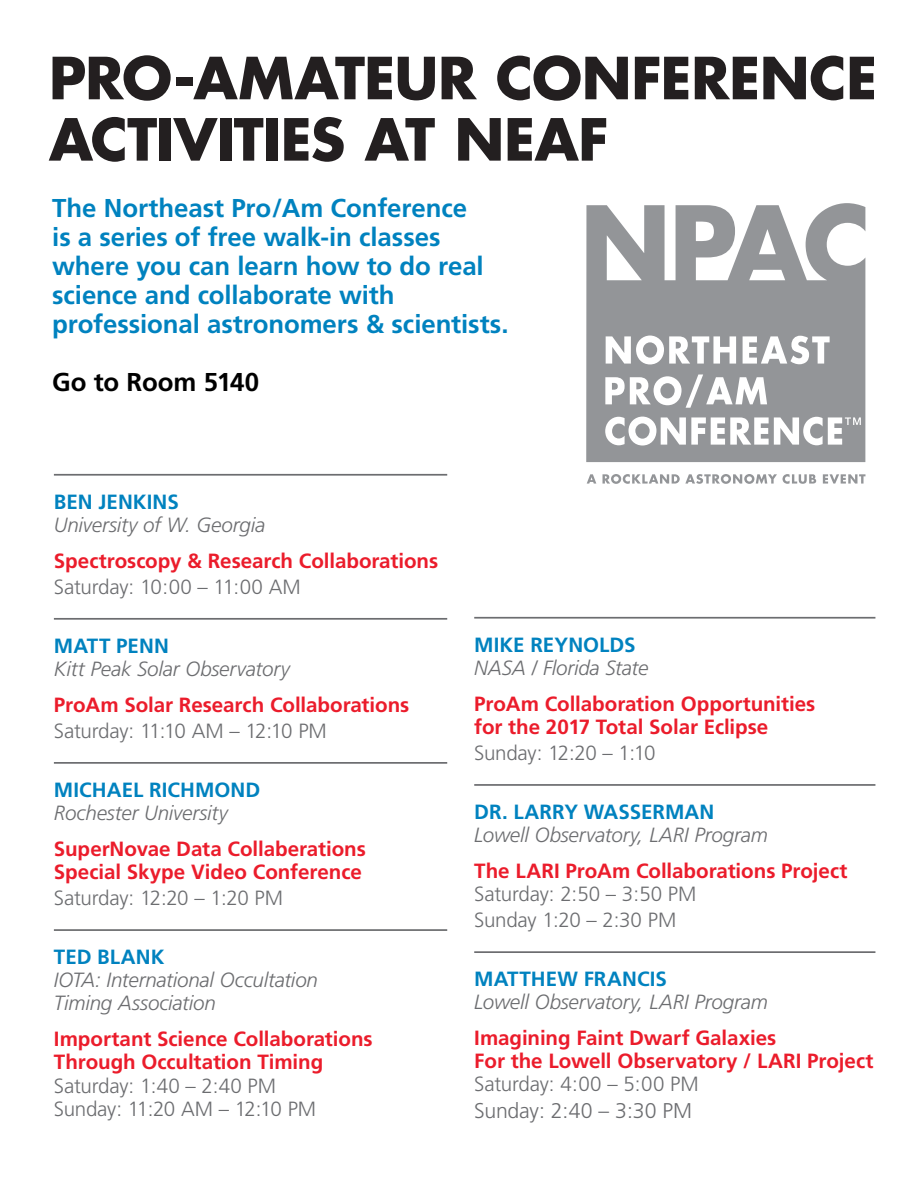
<style>
.page{position:relative;width:918px;height:1188px;background:#fff}
.page>*{position:absolute;margin:0;border:0;box-sizing:border-box;transform-origin:0 0}
.t1{font:700 56.55px/61.3px "Futura";letter-spacing:-.01em;color:#231f20}
.t2{font:700 25.8px/29.1px "Frutiger";letter-spacing:-.005em;color:#0082bf}
.t3{font:700 25.8px "Frutiger";letter-spacing:-.005em;color:#000}
.t4{font:300 21.3px "Frutiger";letter-spacing:-.01em;color:#6c6d70}
.t5{font:700 20.55px/23.1px "Frutiger";letter-spacing:-.005em;color:#eb1c2b}
.t6{font:italic 300 20.55px/23.1px "Frutiger";letter-spacing:-.01em;color:#6c6d70}
.t7{font:300 20.55px/23.1px "Frutiger";letter-spacing:-.015em;color:#6c6d70}
.t8{font:700 20.55px "Frutiger";color:#0082bf}
</style>
<div class="page">
<hr style="left:54px;top:474px;width:393px;height:2px;background:#6c6d70">
<hr style="left:54px;top:618px;width:393px;height:2px;background:#6c6d70">
<hr style="left:54px;top:762px;width:393px;height:2px;background:#6c6d70">
<hr style="left:54px;top:929px;width:393px;height:2px;background:#6c6d70">
<hr style="left:474px;top:617px;width:401px;height:2px;background:#6c6d70">
<hr style="left:474px;top:784px;width:401px;height:2px;background:#6c6d70">
<hr style="left:474px;top:951px;width:401px;height:2px;background:#6c6d70">
<svg style="left:587px;top:474px;width:9px;height:10px"></svg>
<svg style="left:603px;top:474px;width:174px;height:10px"></svg>
<svg style="left:783px;top:474px;width:33px;height:10px"></svg>
<svg style="left:823px;top:474px;width:42px;height:10px"></svg>
<svg style="left:586px;top:203px;width:279px;height:259px;fill:#939598"></svg>
<svg style="left:606px;top:336px;width:130px;height:28px"></svg>
<svg style="left:743px;top:336px;width:87px;height:28px"></svg>
<svg style="left:605px;top:374px;width:162px;height:34px"></svg>
<svg style="left:605px;top:417px;width:256px;height:29px"></svg>
<h1 class="t1" style="left:49px;top:46px;width:830px">PRO-AMATEUR CONFERENCE<br>ACTIVITIES AT NEAF</h1>
<p class="t2" style="left:52px;top:193px;width:458px">The Northeast Pro/Am Conference<br>is a series of free walk-in classes where you can learn how to do real science and collaborate with professional astronomers &amp; scientists.</p>
<p class="t3" style="left:52px;top:367px;width:209px">Go to Room 5140</p>
<p class="t8" style="left:54px;top:489px;width:127px">BEN JENKINS</p>
<p class="t6" style="left:54px;top:513px;width:213px">University of W. Georgia</p>
<p class="t5" style="left:54px;top:549px;width:386px">Spectroscopy &amp; Research Collaborations</p>
<p class="t7" style="left:54px;top:575px;width:248px">Saturday: 10:00 – 11:00 AM</p>
<p class="t8" style="left:54px;top:633px;width:117px">MATT PENN</p>
<p class="t6" style="left:54px;top:657px;width:237px">Kitt Peak Solar Observatory</p>
<p class="t5" style="left:54px;top:693px;width:357px">ProAm Solar Research Collaborations</p>
<p class="t7" style="left:54px;top:719px;width:274px">Saturday: 11:10 AM – 12:10 PM</p>
<p class="t8" style="left:54px;top:778px;width:208px">MICHAEL RICHMOND</p>
<p class="t6" style="left:54px;top:801px;width:175px">Rochester University</p>
<p class="t5" style="left:54px;top:837px;width:314px">SuperNovae Data Collaberations<br>Special Skype Video Conference</p>
<p class="t7" style="left:54px;top:886px;width:231px">Saturday: 12:20 – 1:20 PM</p>
<p class="t8" style="left:54px;top:945px;width:112px">TED BLANK</p>
<p class="t6" style="left:54px;top:968px;width:266px">IOTA: International Occultation<br>Timing Association</p>
<p class="t5" style="left:54px;top:1027px;width:320px">Important Science Collaborations<br>Through Occultation Timing</p>
<p class="t7" style="left:54px;top:1074px;width:264px">Saturday: 1:40 – 2:40 PM<br>Sunday: 11:20 AM – 12:10 PM</p>
<p class="t8" style="left:474px;top:632px;width:163px">MIKE REYNOLDS</p>
<p class="t6" style="left:474px;top:656px;width:176px">NASA / Florida State</p>
<p class="t5" style="left:474px;top:692px;width:343px">ProAm Collaboration Opportunities for the 2017 Total Solar Eclipse</p>
<p class="t7" style="left:474px;top:741px;width:183px">Sunday: 12:20 – 1:10</p>
<p class="t8" style="left:474px;top:800px;width:242px">DR. LARRY WASSERMAN</p>
<p class="t6" style="left:474px;top:823px;width:295px">Lowell Observatory, LARI Program</p>
<p class="t5" style="left:474px;top:859px;width:375px">The LARI ProAm Collaborations Project</p>
<p class="t7" style="left:474px;top:881px;width:224px;line-height:25.7px">Saturday: 2:50 – 3:50 PM<br>Sunday 1:20 – 2:30 PM</p>
<p class="t8" style="left:474px;top:967px;width:194px">MATTHEW FRANCIS</p>
<p class="t6" style="left:474px;top:990px;width:295px">Lowell Observatory, LARI Program</p>
<p class="t5" style="left:474px;top:1026px;width:401px">Imagining Faint Dwarf Galaxies<br>For the Lowell Observatory / LARI Project</p>
<p class="t7" style="left:474px;top:1073px;width:226px">Saturday: 4:00 – 5:00 PM</p>
<p class="t4" style="left:474px;top:1099px;width:219px">Sunday: 2:40 – 3:30 PM</p>
</div>
